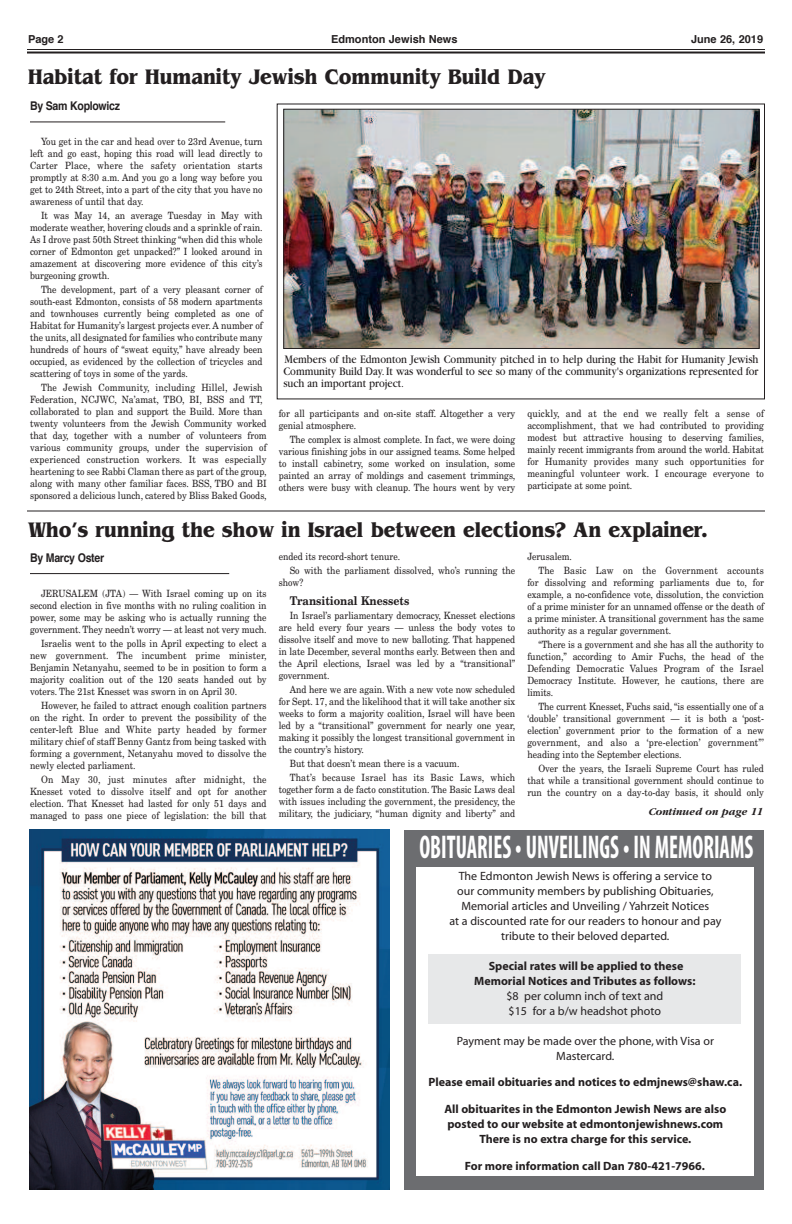
<style>
.page{position:relative;width:792px;height:1224px;background:#fff}
.page>*{position:absolute;margin:0;border:0;box-sizing:border-box;transform-origin:0 0}
.t1{font:700 condensed 33px "Myriad Pro";color:#fff;scale:.69 1}
.t2{font:700 22px "Benguiat";color:#231f20;scale:.88 1}
.t3{font:12px/15px "Myriad";color:#231f20;text-align:center}
.t4{font:700 12px/15px "Myriad";color:#231f20;text-align:center}
.t5{font:12px/12px "Garamond";color:#231f20;text-align:justify;scale:.88 1}
.t6{font:700 12px "Helvetica";letter-spacing:-.03em;color:#231f20;scale:.88 1}
.t7{font:700 12px "New Century Schlbk";color:#231f20;scale:.88 1}
.t8{font:700 11px "Helvetica";color:#231f20}
.t9{font:italic 700 11px "Garamond";color:#231f20}
.t10{font:10px/12px "New Century Schlbk";color:#231f20;text-align:justify;scale:.88 1}
.t11{font:10px/14px "New Century Schlbk";letter-spacing:.02em;color:#231f20;scale:.88 1}
</style>
<div class="page">
<hr style="left:27px;top:52px;width:738px;height:2px;background:#231f20">
<hr style="left:27px;top:49px;width:738px;height:1px;background:#231f20">
<hr style="left:30px;top:122px;width:195px;height:1px;background:#231f20">
<hr style="left:30px;top:573px;width:199px;height:1px;background:#231f20">
<img style="left:29px;top:829px;width:360px;height:360px">
<div style="left:404px;top:830px;width:360px;height:360px;background:#6c6d70"></div>
<div style="left:416px;top:867px;width:338px;height:309px;background:#fff"></div>
<div style="left:428px;top:954px;width:313px;height:70px;background:#e7e8e9"></div>
<img style="left:285px;top:111px;width:472px;height:236px">
<div style="left:283px;top:109px;width:476px;height:240px;border:1px solid #231f20"></div>
<hr style="left:27px;top:511px;width:738px;height:1px;background:#231f20">
<p class="t8" style="left:28px;top:35px;width:37px">Page 2</p>
<p class="t8" style="left:331px;top:35px;width:128px">Edmonton Jewish News</p>
<p class="t8" style="left:691px;top:35px;width:74px">June 26, 2019</p>
<h2 class="t2" style="left:28px;top:64px;width:590px">Habitat for Humanity Jewish Community Build Day</h2>
<p class="t6" style="left:30px;top:101px;width:104px">By Sam Koplowicz</p>
<p class="t10" style="left:30px;top:136px;width:266px;text-indent:11px">You get in the car and head over to 23rd Avenue, turn left and go east, hoping this road will lead directly to Carter Place, where the safety orientation starts promptly at 8:30 a.m. And you go a long way before you get to 24th Street, into a part of the city that you have no awareness of until that day.</p>
<p class="t10" style="left:30px;top:210px;width:266px;text-indent:11px">It was May 14, an average Tuesday in May with moderate weather, hovering clouds and a sprinkle of rain.<br>As I drove past 50th Street thinking “when did this whole corner of Edmonton get unpacked?” I looked around in amazement at discovering more evidence of this city’s burgeoning growth.</p>
<p class="t10" style="left:30px;top:284px;width:266px;text-indent:11px">The development, part of a very pleasant corner of south-east Edmonton, consists of 58 modern apartments and townhouses currently being completed as one of Habitat for Humanity’s largest projects ever. A number of the units, all designated for families who contribute many hundreds of hours of “sweat equity,” have already been occupied, as evidenced by the collection of tricycles and scattering of toys in some of the yards.</p>
<p class="t10" style="left:30px;top:382px;width:270px;text-align:left;text-indent:11px">The Jewish Community, including Hillel, Jewish Federation, NCJWC, Na’amat, TBO, BI, BSS and TT, collaborated to plan and support the Build. More than twenty volunteers from the Jewish Community worked that day, together with a number of volunteers from various community groups, under the supervision of experienced construction workers. It was especially heartening to see Rabbi Claman there as part of the group, along with many other familiar faces. BSS, TBO and BI sponsored a delicious lunch, catered by Bliss Baked Goods,</p>
<p class="t5" style="left:283px;top:354px;width:541px">Members of the Edmonton Jewish Community pitched in to help during the Habit for Humanity Jewish Community Build Day. It was wonderful to see so many of the community's organizations represented for such an important project.</p>
<p class="t10" style="left:279px;top:408px;width:270px">for all participants and on-site staff. Altogether a very genial atmosphere.</p>
<p class="t10" style="left:279px;top:434px;width:270px;text-indent:11px">The complex is almost complete. In fact, we were doing various finishing jobs in our assigned teams. Some helped to install cabinetry, some worked on insulation, some painted an array of moldings and casement trimmings, others were busy with cleanup. The hours went by very</p>
<p class="t10" style="left:527px;top:408px;width:270px">quickly, and at the end we really felt a sense of accomplishment, that we had contributed to providing modest but attractive housing to deserving families, mainly recent immigrants from around the world. Habitat for Humanity provides many such opportunities for meaningful volunteer work. I encourage everyone to participate at some point.</p>
<h2 class="t2" style="left:28px;top:516px;width:774px">Who’s running the show in Israel between elections? An explainer.</h2>
<p class="t6" style="left:30px;top:552px;width:86px">By Marcy Oster</p>
<p class="t10" style="left:30px;top:588px;width:270px;text-indent:11px">JERUSALEM (JTA) — With Israel coming up on its second election in five months with no ruling coalition in power, some may be asking who is actually running the government. They needn’t worry — at least not very much.</p>
<p class="t10" style="left:30px;top:638px;width:270px;text-indent:11px">Israelis went to the polls in April expecting to elect a new government. The incumbent prime minister, Benjamin Netanyahu, seemed to be in position to form a majority coalition out of the 120 seats handed out by voters. The 21st Knesset was sworn in on April 30.</p>
<p class="t10" style="left:30px;top:700px;width:270px;text-indent:11px">However, he failed to attract enough coalition partners on the right. In order to prevent the possibility of the center-left Blue and White party headed by former military chief of staff Benny Gantz from being tasked with forming a government, Netanyahu moved to dissolve the newly elected parliament.</p>
<p class="t10" style="left:30px;top:774px;width:270px;text-indent:11px">On May 30, just minutes after midnight, the Knesset voted to dissolve itself and opt for another election. That Knesset had lasted for only 51 days and managed to pass one piece of legislation: the bill that</p>
<p class="t10" style="left:290px;top:551px;width:258px;line-height:14px;text-indent:-11px">ended its record-short tenure.<br>So with the parliament dissolved, who’s running the</p>
<p class="t10" style="left:279px;top:578px;width:29px">show?</p>
<p class="t7" style="left:290px;top:597px;width:137px">Transitional Knessets</p>
<p class="t10" style="left:279px;top:611px;width:270px;text-indent:11px">In Israel’s parliamentary democracy, Knesset elections are held every four years — unless the body votes to dissolve itself and move to new balloting. That happened in late December, several months early. Between then and the April elections, Israel was led by a “transitional” government.</p>
<p class="t10" style="left:279px;top:685px;width:270px;text-indent:11px">And here we are again. With a new vote now scheduled for Sept. 17, and the likelihood that it will take another six weeks to form a majority coalition, Israel will have been led by a “transitional” government for nearly one year, making it possibly the longest transitional government in the country’s history.</p>
<p class="t11" style="left:290px;top:758px;width:258px">But that doesn’t mean there is a vacuum.<br>That’s because Israel has its Basic Laws, which</p>
<p class="t10" style="left:279px;top:785px;width:270px">together form a de facto constitution. The Basic Laws deal with issues including the government, the presidency, the military, the judiciary, “human dignity and liberty” and</p>
<p class="t11" style="left:538px;top:551px;width:258px;text-indent:-11px">Jerusalem.<br>The Basic Law on the Government accounts</p>
<p class="t10" style="left:527px;top:578px;width:270px">for dissolving and reforming parliaments due to, for example, a no-confidence vote, dissolution, the conviction of a prime minister for an unnamed offense or the death of a prime minister. A transitional government has the same authority as a regular government.</p>
<p class="t10" style="left:527px;top:640px;width:270px;text-indent:11px">“There is a government and she has all the authority to function,” according to Amir Fuchs, the head of the Defending Democratic Values Program of the Israel Democracy Institute. However, he cautions, there are limits.</p>
<p class="t10" style="left:527px;top:702px;width:270px;text-indent:11px">The current Knesset, Fuchs said, “is essentially one of a ‘double’ transitional government — it is both a ‘post&shy;election’ government prior to the formation of a new government, and also a ‘pre-election’ government”’ heading into the September elections.</p>
<p class="t10" style="left:527px;top:764px;width:270px;text-indent:11px">Over the years, the Israeli Supreme Court has ruled that while a transitional government should continue to run the country on a day-to-day basis, it should only</p>
<p class="t9" style="left:649px;top:805px;width:116px">Continued on page 11</p>
<h1 class="t1" style="left:419px;top:836px;width:486px">OBITUARIES • UNVEILINGS • IN MEMORIAMS</h1>
<p class="t3" style="left:449px;top:869px;width:274px">The Edmonton Jewish News is offering a service to our community members by publishing Obituaries, Memorial articles and Unveiling / Yahrzeit Notices<br>at a discounted rate for our readers to honour and pay tribute to their beloved departed.</p>
<p class="t4" style="left:474px;top:959px;width:223px">Special rates will be applied to these<br>Memorial Notices and Tributes as follows:</p>
<p class="t3" style="left:506px;top:989px;width:158px;text-align:left">$8 per column inch of text and $15 for a b/w headshot photo</p>
<p class="t3" style="left:457px;top:1034px;width:259px">Payment may be made over the phone, with Visa or<br>Mastercard.</p>
<p class="t4" style="left:428px;top:1075px;width:315px">Please email obituaries and notices to edmjnews@shaw.ca.</p>
<p class="t4" style="left:444px;top:1102px;width:283px">All obituarites in the Edmonton Jewish News are also posted to our website at edmontonjewishnews.com<br>There is no extra charge for this service.</p>
<p class="t4" style="left:465px;top:1159px;width:242px">For more information call Dan 780-421-7966.</p>
</div>
